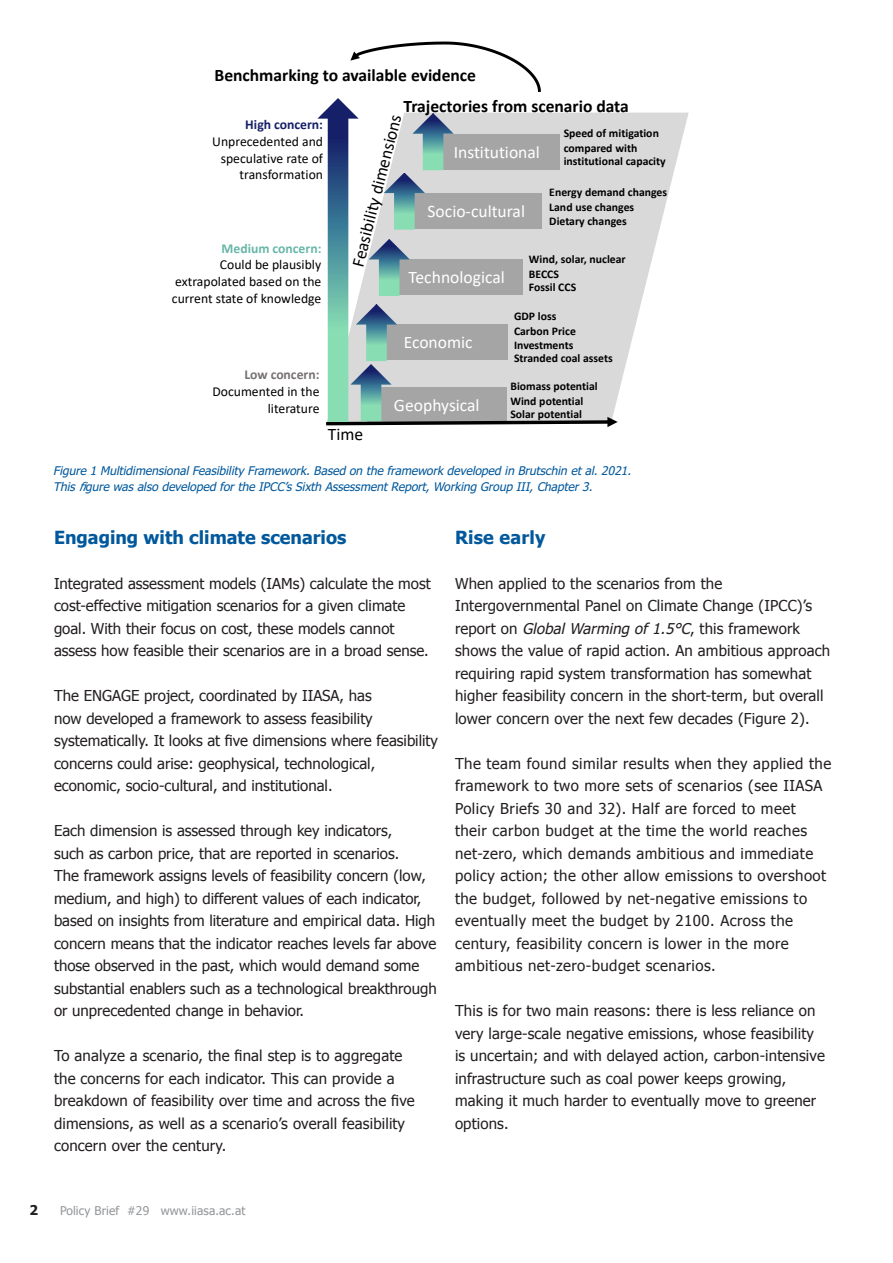
<style>
.page{position:relative;width:893px;height:1263px;background:#fff}
.page>*{position:absolute;margin:0;border:0;box-sizing:border-box;transform-origin:0 0}
.t1{font:700 18px "Tahoma";color:#01589c}
.t2{font:17.55px "Calibri";color:#fff}
.t3{font:700 17.55px "Calibri";color:#000}
.t4{font:17.55px "Calibri";color:#000}
.t5{font:15px/22.5px "Tahoma";letter-spacing:.01em;color:#231f20}
.t6{font:15px/22.5px "Tahoma";letter-spacing:.03em;color:#231f20}
.t7{font:13.65px/16.6px "Calibri";color:#000;text-align:right}
.t8{font:700 13.5px "Tahoma";color:#231f20}
.t9{font:italic 12px/16.5px "Tahoma Faux";color:#01589c}
.t10{font:12px "Tahoma";letter-spacing:.01em;color:#939598}
.t11{font:700 11.7px/14.2px "Calibri";color:#000}
.s1{font-weight:700;color:#162068}
.s2{font-weight:700;color:#68b6a8}
.s3{font-weight:700;color:#767171}
.s4{font-family:"Tahoma Faux";font-style:italic}
</style>
<div class="page">
<svg style="left:350px;top:42px;width:191px;height:50px"></svg>
<svg style="left:618px;top:113px;width:71px;height:281px"></svg>
<svg style="left:317px;top:98px;width:301px;height:329px;background:#bfc7c8"></svg>
<p class="t3" style="left:215px;top:63px;width:263px">Benchmarking to available evidence</p>
<p class="t4" style="left:346px;top:264px;width:158px;rotate:-76deg">Feasibility dimensions</p>
<p class="t3" style="left:404px;top:94px;width:227px">Trajectories from scenario data</p>
<p class="t7" style="left:212px;top:116px;width:112px"><span class="s1">High concern:<br></span>Unprecedented and speculative rate of transformation</p>
<p class="t11" style="left:564px;top:126px;width:104px">Speed of mitigation compared with institutional capacity</p>
<p class="t11" style="left:549px;top:185px;width:119px">Energy demand changes<br>Land use changes<br>Dietary changes</p>
<p class="t2" style="left:454px;top:140px;width:88px">Institutional</p>
<p class="t2" style="left:428px;top:199px;width:99px">Socio-cultural</p>
<p class="t7" style="left:172px;top:239px;width:151px"><span class="s2">Medium concern:<br></span>Could be plausibly extrapolated based on the current state of knowledge</p>
<p class="t11" style="left:529px;top:252px;width:98px;line-height:14.7px">Wind, solar, nuclear<br>BECCS</p>
<p class="t11" style="left:529px;top:280px;width:49px">Fossil CCS</p>
<p class="t2" style="left:409px;top:265px;width:98px">Technological</p>
<p class="t7" style="left:213px;top:366px;width:108px"><span class="s3">Low concern:<br></span>Documented in the literature</p>
<p class="t4" style="left:328px;top:422px;width:37px">Time</p>
<p class="t2" style="left:404px;top:330px;width:70px">Economic</p>
<p class="t2" style="left:394px;top:393px;width:87px">Geophysical</p>
<p class="t11" style="left:514px;top:309px;width:100px">GDP loss<br>Carbon Price<br>Investments<br>Stranded coal assets</p>
<p class="t11" style="left:510px;top:379px;width:89px">Biomass potential<br>Wind potential<br>Solar potential</p>
<p class="t9" style="left:53px;top:461px;width:579px">Figure 1 Multidimensional Feasibility Framework. Based on the framework developed in Brutschin et al. 2021.<br>This figure was also developed for the IPCC’s Sixth Assessment Report, Working Group III, Chapter 3.</p>
<p class="t1" style="left:54px;top:524px;width:294px">Engaging with climate scenarios</p>
<p class="t5" style="left:54px;top:571px;width:378px">Integrated assessment models (IAMs) calculate the most cost-effective mitigation scenarios for a given climate goal. With their focus on cost, these models cannot assess how feasible their scenarios are in a broad sense.</p>
<p class="t5" style="left:54px;top:684px;width:385px">The ENGAGE project, coordinated by IIASA, has<br>now developed a framework to assess feasibility systematically. It looks at five dimensions where feasibility concerns could arise: geophysical, technological, economic, socio-cultural, and institutional.</p>
<p class="t5" style="left:54px;top:819px;width:384px">Each dimension is assessed through key indicators,<br>such as carbon price, that are reported in scenarios.<br>The framework assigns levels of feasibility concern (low, medium, and high) to different values of each indicator, based on insights from literature and empirical data. High concern means that the indicator reaches levels far above those observed in the past, which would demand some substantial enablers such as a technological breakthrough or unprecedented change in behavior.</p>
<p class="t5" style="left:54px;top:1044px;width:362px">To analyze a scenario, the final step is to aggregate the concerns for each indicator. This can provide a breakdown of feasibility over time and across the five dimensions, as well as a scenario’s overall feasibility concern over the century.</p>
<p class="t1" style="left:455px;top:524px;width:92px">Rise early</p>
<p class="t5" style="left:455px;top:571px;width:377px">When applied to the scenarios from the Intergovernmental Panel on Climate Change (IPCC)’s report on <span class="s4">Global Warming of 1.5°C</span>, this framework shows the value of rapid action. An ambitious approach requiring rapid system transformation has somewhat higher feasibility concern in the short-term, but overall lower concern over the next few decades (Figure 2).</p>
<p class="t6" style="left:455px;top:751px;width:378px">The team found similar results when they applied the framework to two more sets of scenarios (see IIASA Policy Briefs 30 and 32). Half are forced to meet their carbon budget at the time the world reaches net-zero, which demands ambitious and immediate policy action; the other allow emissions to overshoot the budget, followed by net-negative emissions to eventually meet the budget by 2100. Across the century, feasibility concern is lower in the more ambitious net-zero-budget scenarios.</p>
<p class="t5" style="left:455px;top:999px;width:371px">This is for two main reasons: there is less reliance on very large-scale negative emissions, whose feasibility is uncertain; and with delayed action, carbon-intensive infrastructure such as coal power keeps growing, making it much harder to eventually move to greener options.</p>
<p class="t8" style="left:29px;top:1200px;width:10px">2</p>
<p class="t10" style="left:60px;top:1202px;width:187px">Policy Brief #29 www.iiasa.ac.at</p>
</div>
